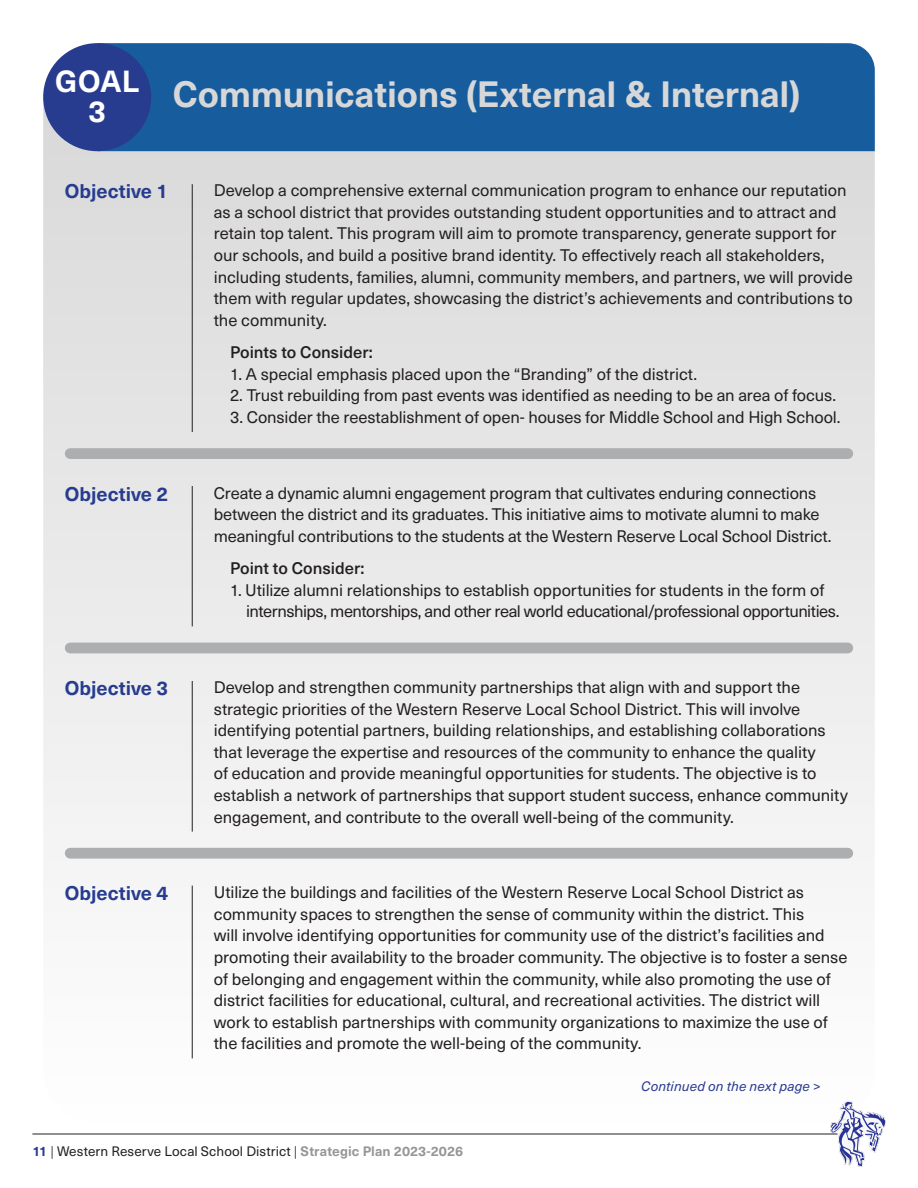
<style>
.page{position:relative;width:918px;height:1188px;background:#fff}
.page>*{position:absolute;margin:0;border:0;box-sizing:border-box;transform-origin:0 0}
.t1{font:700 36px "Neue Haas Unica W1 G";letter-spacing:-.01em;color:#d7d7d7}
.t2{font:700 30px "Neue Haas Unica W1 G";color:#fff}
.Objetives{font:700 19.5px "Neue Haas Unica W1 G";color:#273c8f}
.Objetives_Descriptio{font:16.5px/21.6px "Neue Haas Unica W1 G";letter-spacing:-.005em;color:#231f20}
.Objetives_Descriptio-2{font:500 16.5px "Neue Haas Unica W1 G";color:#231f20}
.t3{font:13.5px "Neue Haas Unica W1 G";letter-spacing:.01em;color:#231f20}
.Objetives_Descriptio-3{font:italic 13.5px "Neue Haas Unica W1 G";letter-spacing:.01em;color:#273c8f}
.s1{font-weight:700;color:#273c8f}
.s2{font-weight:300}
.s3{font-weight:700;color:#969696}
.s4{font-style:normal}
</style>
<div class="page">
<div style="left:43px;top:43px;width:832px;height:1080px;background:linear-gradient(to bottom,#d5d5d6,#fefefe);border-radius:54px"></div>
<hr style="left:32px;top:1134px;width:806px;height:1px;background:#231f20">
<img style="left:830px;top:1102px;width:56px;height:64px">
<div style="left:104px;top:43px;width:771px;height:108px;background:#175d9e"></div>
<hr style="left:192px;top:184px;width:1px;height:248px;background:#231f20">
<hr style="left:192px;top:486px;width:1px;height:140px;background:#231f20">
<div style="left:70px;top:448px;width:778px;height:11px;background:#adaeb0"></div>
<div style="left:70px;top:643px;width:778px;height:10px;background:#adaeb0"></div>
<div style="left:70px;top:848px;width:778px;height:11px;background:#adaeb0"></div>
<div style="left:43px;top:43px;width:108px;height:108px;background:#273c8f;border-radius:50%"></div>
<hr style="left:192px;top:681px;width:1px;height:151px;background:#231f20">
<hr style="left:192px;top:886px;width:1px;height:172px;background:#231f20">
<p class="t2" style="left:55px;top:58px;width:85px">GOAL</p>
<p class="t2" style="left:88px;top:88px;width:19px">3</p>
<p class="t1" style="left:173px;top:67px;width:629px">Communications (External &amp; Internal)</p>
<p class="Objetives" style="left:65px;top:177px;width:105px">Objective 1</p>
<p class="Objetives_Descriptio" style="left:214px;top:179px;width:640px">Develop a comprehensive external communication program to enhance our reputation as a school district that provides outstanding student opportunities and to attract and retain top talent. This program will aim to promote transparency, generate support for our schools, and build a positive brand identity. To effectively reach all stakeholders, including students, families, alumni, community members, and partners, we will provide them with regular updates, showcasing the district’s achievements and contributions to the community.</p>
<p class="Objetives_Descriptio-2" style="left:230px;top:340px;width:144px">Points to Consider:</p>
<p class="Objetives_Descriptio" style="left:230px;top:362px;width:469px">1. A special emphasis placed upon the “Branding” of the district.</p>
<p class="Objetives_Descriptio" style="left:230px;top:384px;width:608px">2. Trust rebuilding from past events was identified as needing to be an area of focus.</p>
<p class="Objetives_Descriptio" style="left:230px;top:405px;width:612px">3. Consider the reestablishment of open- houses for Middle School and High School.</p>
<p class="Objetives" style="left:65px;top:479px;width:105px">Objective 2</p>
<p class="Objetives_Descriptio" style="left:214px;top:481px;width:619px">Create a dynamic alumni engagement program that cultivates enduring connections between the district and its graduates. This initiative aims to motivate alumni to make meaningful contributions to the students at the Western Reserve Local School District.</p>
<p class="Objetives_Descriptio-2" style="left:230px;top:556px;width:136px">Point to Consider:</p>
<p class="Objetives_Descriptio" style="left:246px;top:578px;width:595px;text-indent:-16px">1. Utilize alumni relationships to establish opportunities for students in the form of internships, mentorships, and other real world educational/professional opportunities.</p>
<p class="Objetives" style="left:65px;top:674px;width:105px">Objective 3</p>
<p class="Objetives_Descriptio" style="left:214px;top:675px;width:635px">Develop and strengthen community partnerships that align with and support the strategic priorities of the Western Reserve Local School District. This will involve identifying potential partners, building relationships, and establishing collaborations that leverage the expertise and resources of the community to enhance the quality<br>of education and provide meaningful opportunities for students. The objective is to establish a network of partnerships that support student success, enhance community engagement, and contribute to the overall well-being of the community.</p>
<p class="Objetives" style="left:65px;top:879px;width:105px">Objective 4</p>
<p class="Objetives_Descriptio" style="left:214px;top:881px;width:635px">Utilize the buildings and facilities of the Western Reserve Local School District as community spaces to strengthen the sense of community within the district. This<br>will involve identifying opportunities for community use of the district’s facilities and promoting their availability to the broader community. The objective is to foster a sense of belonging and engagement within the community, while also promoting the use of district facilities for educational, cultural, and recreational activities. The district will work to establish partnerships with community organizations to maximize the use of the facilities and promote the well-being of the community.</p>
<p class="t3" style="left:32px;top:1141px;width:432px"><span class="s1">11</span> <span class="s2">|</span> Western Reserve Local School District <span class="s2">|</span> <span class="s3">Strategic Plan 2023-2026</span></p>
<p class="Objetives_Descriptio-3" style="left:641px;top:1076px;width:181px">Continued on the next page <span class="s4">&gt;</span></p>
</div>
